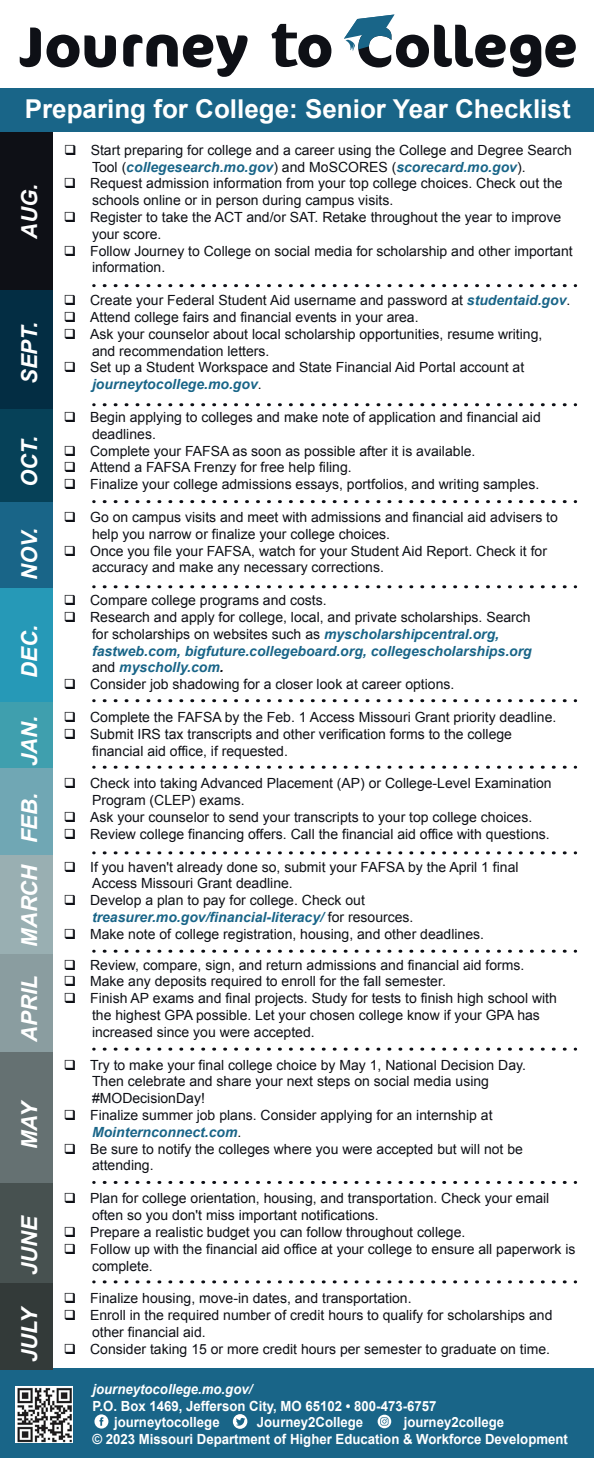
<style>
.page{position:relative;width:594px;height:1458px;background:#fff}
.page>*{position:absolute;margin:0;border:0;box-sizing:border-box;transform-origin:0 0}
.t1{font:69px "Patua One";color:#0e1016;scale:1.09 1}
.t2{font:700 26px "Arial";color:#fff}
.t3{font:italic 700 22px "Arial";letter-spacing:-.01em;color:#fff}
.t4{font:14px/16.8px "Arial";color:#0e1016}
.t5{font:italic 700 14px/16.8px "Arial";color:#196588}
.t6{font:700 14px/16.8px "Arial";color:#fff;scale:.94 1}
.t7{font:italic 700 14px "Arial";color:#fff;scale:.94 1}
.s1{font-weight:700;font-style:italic;color:#196588}
.s2{color:#0e1016}
.s3{font-weight:400;font-style:normal;color:#0e1016}
</style>
<div class="page">
<div style="left:0;top:1369px;width:594px;height:89px;background:#196588"></div>
<svg style="left:104px;top:1280px;width:472px;height:3px"></svg>
<svg style="left:104px;top:1181px;width:472px;height:3px"></svg>
<svg style="left:104px;top:1047px;width:472px;height:3px"></svg>
<svg style="left:104px;top:950px;width:472px;height:3px"></svg>
<svg style="left:104px;top:851px;width:472px;height:3px"></svg>
<svg style="left:104px;top:766px;width:472px;height:3px"></svg>
<svg style="left:104px;top:699px;width:472px;height:3px"></svg>
<svg style="left:104px;top:585px;width:472px;height:3px"></svg>
<svg style="left:104px;top:500px;width:472px;height:3px"></svg>
<svg style="left:104px;top:403px;width:472px;height:3px"></svg>
<svg style="left:104px;top:284px;width:472px;height:3px"></svg>
<svg style="left:94px;top:1414px;width:14px;height:14px"></svg>
<svg style="left:233px;top:1414px;width:14px;height:15px"></svg>
<svg style="left:378px;top:1414px;width:13px;height:14px"></svg>
<div style="left:0;top:1050px;width:53px;height:134px;background:#657172"></div>
<div style="left:0;top:1183px;width:53px;height:100px;background:#475150"></div>
<div style="left:0;top:1283px;width:53px;height:87px;background:#333a39"></div>
<div style="left:0;top:952px;width:53px;height:99px;background:#8a9da0"></div>
<div style="left:0;top:407px;width:53px;height:99px;background:#064158"></div>
<div style="left:0;top:503px;width:53px;height:88px;background:#196588"></div>
<div style="left:0;top:588px;width:53px;height:115px;background:#2699b7"></div>
<div style="left:0;top:702px;width:53px;height:67px;background:#3f9fae"></div>
<div style="left:0;top:769px;width:53px;height:86px;background:#70a7b4"></div>
<div style="left:0;top:855px;width:53px;height:98px;background:#99afb2"></div>
<div style="left:0;top:129px;width:53px;height:165px;background:#0e1016"></div>
<div style="left:0;top:290px;width:53px;height:118px;background:#032d43"></div>
<svg style="left:20px;top:28px;width:227px;height:49px"></svg>
<svg style="left:298px;top:35px;width:33px;height:33px"></svg>
<svg style="left:344px;top:15px;width:232px;height:62px"></svg>
<div style="left:0;top:88px;width:594px;height:44px;background:#196588"></div>
<img style="left:16px;top:1386px;width:57px;height:56px">
<p class="t1" style="left:270px;top:0;width:27px">t</p>
<p class="t2" style="left:25px;top:92px;width:547px">Preparing for College: Senior Year Checklist</p>
<p class="t3" style="left:15px;top:239px;width:56px;rotate:-90deg">AUG.</p>
<p class="t3" style="left:15px;top:384px;width:63px;rotate:-90deg">SEPT.</p>
<p class="t3" style="left:15px;top:487px;width:52px;rotate:-90deg">OCT.</p>
<p class="t3" style="left:15px;top:579px;width:53px;rotate:-90deg">NOV.</p>
<p class="t3" style="left:15px;top:678px;width:54px;rotate:-90deg">DEC.</p>
<p class="t3" style="left:15px;top:766px;width:52px;rotate:-90deg">JAN.</p>
<p class="t3" style="left:15px;top:843px;width:52px;rotate:-90deg">FEB.</p>
<p class="t3" style="left:15px;top:947px;width:84px;rotate:-90deg">MARCH</p>
<p class="t3" style="left:15px;top:1042px;width:67px;rotate:-90deg">APRIL</p>
<p class="t3" style="left:15px;top:1149px;width:51px;rotate:-90deg">MAY</p>
<p class="t3" style="left:15px;top:1275px;width:61px;rotate:-90deg">JUNE</p>
<p class="t3" style="left:15px;top:1362px;width:59px;rotate:-90deg">JULY</p>
<p class="t4" style="left:92px;top:142px;width:481px;text-indent:-28px">❑ Start preparing for college and a career using the College and Degree Search<br>Tool (<span class="s1">collegesearch.mo.gov</span>) and MoSCORES (<span class="s1">scorecard.mo.gov</span>).</p>
<p class="t4" style="left:92px;top:175px;width:472px;text-indent:-28px">❑ Request admission information from your top college choices. Check out the schools online or in person during campus visits.</p>
<p class="t4" style="left:92px;top:209px;width:471px;text-indent:-28px">❑ Register to take the ACT and/or SAT. Retake throughout the year to improve your score.</p>
<p class="t4" style="left:92px;top:242px;width:482px;text-indent:-28px">❑ Follow Journey to College on social media for scholarship and other important information.</p>
<p class="t4" style="left:64px;top:292px;width:508px">❑ Create your Federal Student Aid username and password at <span class="s1">studentaid.gov</span>.</p>
<p class="t4" style="left:64px;top:309px;width:356px">❑ Attend college fairs and financial events in your area.</p>
<p class="t4" style="left:92px;top:326px;width:452px;text-indent:-28px">❑ Ask your counselor about local scholarship opportunities, resume writing, and recommendation letters.</p>
<p class="t4" style="left:92px;top:359px;width:434px;text-indent:-28px">❑ Set up a Student Workspace and State Financial Aid Portal account at <span class="s1">journeytocollege.mo.gov</span>.</p>
<p class="t4" style="left:64px;top:409px;width:479px">❑ Begin applying to colleges and make note of application and financial aid</p>
<p class="t4" style="left:92px;top:426px;width:65px">deadlines.</p>
<p class="t4" style="left:64px;top:442px;width:413px">❑ Complete your FAFSA as soon as possible after it is available.</p>
<p class="t4" style="left:64px;top:459px;width:289px">❑ Attend a FAFSA Frenzy for free help filing.</p>
<p class="t4" style="left:64px;top:476px;width:477px">❑ Finalize your college admissions essays, portfolios, and writing samples.</p>
<p class="t4" style="left:92px;top:509px;width:467px;text-indent:-28px">❑ Go on campus visits and meet with admissions and financial aid advisers to help you narrow or finalize your college choices.</p>
<p class="t4" style="left:92px;top:542px;width:456px;text-indent:-28px">❑ Once you file your FAFSA, watch for your Student Aid Report. Check it for accuracy and make any necessary corrections.</p>
<p class="t4" style="left:64px;top:592px;width:265px">❑ Compare college programs and costs.</p>
<p class="t5" style="left:92px;top:609px;width:441px;text-indent:-28px"><span class="s2">❑</span> <span class="s3">Research and apply for college, local, and private scholarships. Search for scholarships on websites such as</span> myscholarshipcentral.org, fastweb.com, bigfuture.collegeboard.org, collegescholarships.org <span class="s3">and</span> myscholly.com<span class="s2">.</span></p>
<p class="t4" style="left:64px;top:676px;width:392px">❑ Consider job shadowing for a closer look at career options.</p>
<p class="t4" style="left:64px;top:709px;width:494px">❑ Complete the FAFSA by the Feb. 1 Access Missouri Grant priority deadline.</p>
<p class="t4" style="left:92px;top:726px;width:421px;text-indent:-28px">❑ Submit IRS tax transcripts and other verification forms to the college financial aid office, if requested.</p>
<p class="t4" style="left:64px;top:775px;width:489px">❑ Check into taking Advanced Placement (AP) or College-Level Examination</p>
<p class="t4" style="left:92px;top:792px;width:154px">Program (CLEP) exams.</p>
<p class="t4" style="left:64px;top:809px;width:470px">❑ Ask your counselor to send your transcripts to your top college choices.</p>
<p class="t4" style="left:64px;top:826px;width:487px">❑ Review college financing offers. Call the financial aid office with questions.</p>
<p class="t4" style="left:92px;top:858px;width:428px;text-indent:-28px">❑ If you haven't already done so, submit your FAFSA by the April 1 final<br>Access Missouri Grant deadline.</p>
<p class="t4" style="left:92px;top:892px;width:323px;text-indent:-28px">❑ Develop a plan to pay for college. Check out <span class="s1">treasurer.mo.gov/financial-literacy/</span> for resources.</p>
<p class="t4" style="left:64px;top:926px;width:422px">❑ Make note of college registration, housing, and other deadlines.</p>
<p class="t4" style="left:64px;top:956px;width:462px">❑ Review, compare, sign, and return admissions and financial aid forms.</p>
<p class="t4" style="left:64px;top:973px;width:384px">❑ Make any deposits required to enroll for the fall semester.</p>
<p class="t4" style="left:64px;top:990px;width:495px">❑ Finish AP exams and final projects. Study for tests to finish high school with</p>
<p class="t4" style="left:92px;top:1007px;width:449px">the highest GPA possible. Let your chosen college know if your GPA has increased since you were accepted.</p>
<p class="t4" style="left:92px;top:1056px;width:435px;text-indent:-28px">❑ Try to make your final college choice by May 1, National Decision Day.<br>Then celebrate and share your next steps on social media using #MODecisionDay!</p>
<p class="t4" style="left:92px;top:1107px;width:402px;text-indent:-28px">❑ Finalize summer job plans. Consider applying for an internship at<br><span class="s1">Mointernconnect.com</span>.</p>
<p class="t4" style="left:92px;top:1140px;width:432px;text-indent:-28px">❑ Be sure to notify the colleges where you were accepted but will not be attending.</p>
<p class="t4" style="left:92px;top:1190px;width:459px;text-indent:-28px">❑ Plan for college orientation, housing, and transportation. Check your email often so you don't miss important notifications.</p>
<p class="t4" style="left:64px;top:1224px;width:403px">❑ Prepare a realistic budget you can follow throughout college.</p>
<p class="t4" style="left:92px;top:1240px;width:485px;text-indent:-28px">❑ Follow up with the financial aid office at your college to ensure all paperwork is complete.</p>
<p class="t4" style="left:64px;top:1290px;width:349px">❑ Finalize housing, move-in dates, and transportation.</p>
<p class="t4" style="left:92px;top:1307px;width:462px;text-indent:-28px">❑ Enroll in the required number of credit hours to qualify for scholarships and other financial aid.</p>
<p class="t4" style="left:64px;top:1340px;width:488px">❑ Consider taking 15 or more credit hours per semester to graduate on time.</p>
<p class="t7" style="left:92px;top:1380px;width:172px">journeytocollege.mo.gov/</p>
<p class="t6" style="left:92px;top:1398px;width:367px">P.O. Box 1469, Jefferson City, MO 65102 • 800-473-6757</p>
<p class="t6" style="left:114px;top:1414px;width:114px">journeytocollege</p>
<p class="t6" style="left:257px;top:1414px;width:115px">Journey2College</p>
<p class="t6" style="left:92px;top:1414px;width:507px;text-indent:311px">journey2college<br>© 2023 Missouri Department of Higher Education &amp; Workforce Development</p>
</div>
